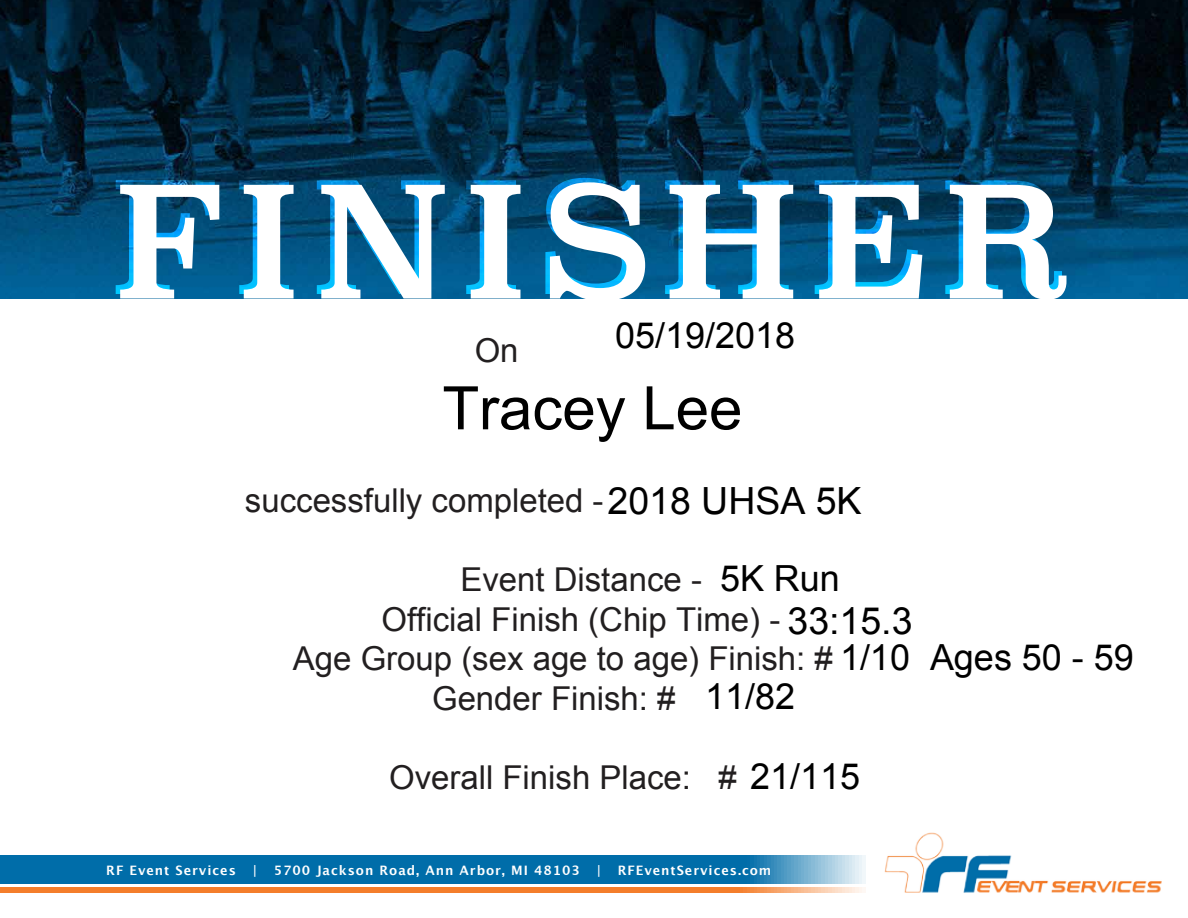
<style>
.page{position:relative;width:1188px;height:918px;background:#fff}
.page>*{position:absolute;margin:0;border:0;box-sizing:border-box;transform-origin:0 0}
.t1{font:153px "Superclarendon";letter-spacing:.1em;color:#fff}
.t2{font:60px "Arial";color:#000}
.t3{font:37.5px "Arial";color:#000}
.t4{font:36px "Arial";color:#000}
.t5{font:32.85px "Arial";color:#221f20}
.t6{font:700 13.05px "Lucida Grande";letter-spacing:.075em;color:#fff}
.s1{font-size:36px;color:#000}
</style>
<div class="page">
<img style="left:0;top:0;width:1188px;height:298px">
<img style="left:884px;top:832px;width:278px;height:61px">
<svg style="left:0;top:856px;width:865px;height:27px;background:#1076ae"></svg>
<svg style="left:0;top:887px;width:865px;height:5px;background:#f48739"></svg>
<h1 class="t1" style="left:110px;top:135px;width:957px">FINISHER</h1>
<p class="t5" style="left:475px;top:328px;width:45px">On</p>
<p class="t4" style="left:615px;top:315px;width:182px">05/19/2018</p>
<h2 class="t2" style="left:442px;top:375px;width:302px">Tracey Lee</h2>
<p class="t3" style="left:608px;top:480px;width:256px">2018 UHSA 5K</p>
<p class="t5" style="left:245px;top:479px;width:360px">successfully completed -</p>
<p class="t4" style="left:720px;top:558px;width:121px">5K Run</p>
<p class="t5" style="left:460px;top:558px;width:243px">Event Distance -</p>
<p class="t5" style="left:382px;top:598px;width:400px">Official Finish (Chip Time) -</p>
<p class="t5" style="left:293px;top:637px;width:619px">Age Group (sex age to age) Finish: # <span class="s1">1/10</span></p>
<p class="t5" style="left:432px;top:677px;width:245px">Gender Finish: #</p>
<p class="t3" style="left:788px;top:600px;width:127px">33:15.3</p>
<p class="t4" style="left:705px;top:677px;width:92px">11/82</p>
<p class="t4" style="left:930px;top:638px;width:205px">Ages 50 - 59</p>
<p class="t5" style="left:389px;top:756px;width:472px">Overall Finish Place: # <span class="s1">21/115</span></p>
<p class="t6" style="left:106px;top:860px;width:131px">RF Event Services</p>
<p class="t6" style="left:252px;top:860px;width:6px">|</p>
<p class="t6" style="left:274px;top:860px;width:308px">5700 Jackson Road, Ann Arbor, MI 48103</p>
<p class="t6" style="left:596px;top:860px;width:6px">|</p>
<p class="t6" style="left:618px;top:860px;width:155px">RFEventServices.com</p>
</div>
